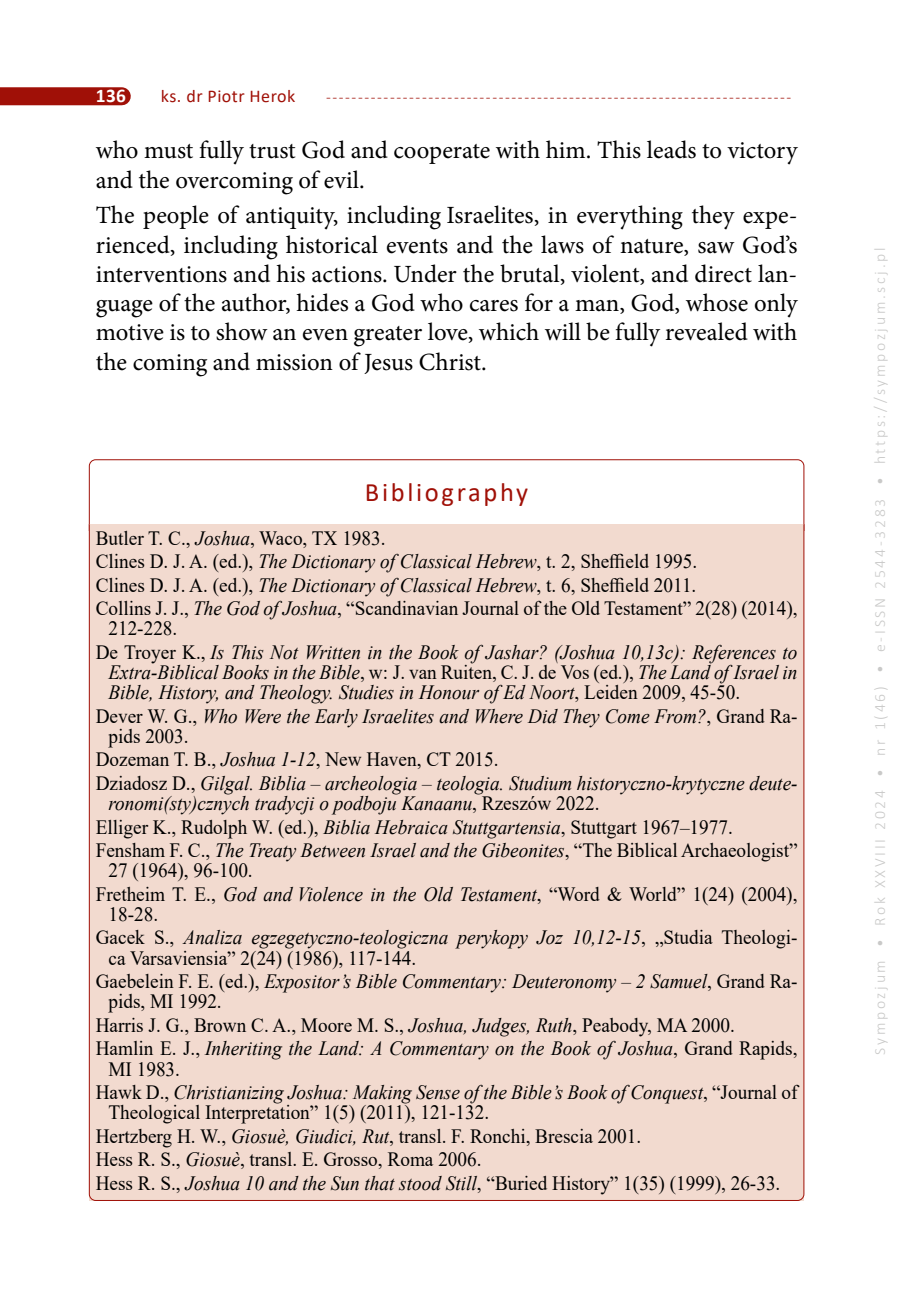
<style>
.page{position:relative;width:906px;height:1302px;background:#fff}
.page>*{position:absolute;margin:0;border:0;box-sizing:border-box;transform-origin:0 0}
.t1{font:26.55px "Calibri";letter-spacing:.1em;color:#a01007}
.t2{font:24.75px/29.2px "Minion Pro";color:#000}
.t3{font:20.25px/23.4px "Times New Roman";color:#000;scale:.95 1}
.t4{font:italic 20.25px/23.4px "Times New Roman";color:#000;scale:.95 1}
.t5{font:700 19.35px "Calibri";color:#fff}
.t6{font:18px "Calibri";letter-spacing:.025em;color:#a01007}
.t7{font:300 15.75px "Calibri";color:#a01007}
.t8{font:300 15.75px "Calibri";letter-spacing:.17em;color:#c9c9c8}
.s1{font-style:italic}
.s2{font-style:normal}
</style>
<div class="page">
<div style="left:0;top:87px;width:122px;height:18px;background:#a01007"></div>
<svg style="left:89px;top:459px;width:715px;height:64px"></svg>
<div style="left:89px;top:523px;width:715px;height:677px;background:#f2dacf"></div>
<p class="t5" style="left:96px;top:82px;width:32px">136</p>
<p class="t6" style="left:161px;top:84px;width:136px">ks. dr Piotr Herok</p>
<p class="t7" style="left:326px;top:87px;width:467px">-------------------------------------------------------------------------</p>
<p class="t2" style="left:96px;top:136px;width:704px">who must fully trust God and cooperate with him. This leads to victory and the overcoming of evil.</p>
<p class="t2" style="left:96px;top:201px;width:704px;text-align:justify">The people of antiquity, including Israelites, in everything they expe&shy;rienced, including historical events and the laws of nature, saw God’s interventions and his actions. Under the brutal, violent, and direct lan&shy;guage of the author, hides a God who cares for a man, God, whose only motive is to show an even greater love, which will be fully revealed with the coming and mission of Jesus Christ.</p>
<h1 class="t1" style="left:365px;top:474px;width:165px">Bibliography</h1>
<p class="t3" style="left:96px;top:525px;width:740px">Butler T. C., <span class="s1">Joshua</span>, Waco, TX 1983.<br>Clines D. J. A. (ed.), <span class="s1">The Dictionary of Classical Hebrew</span>, t. 2, Sheffield 1995.<br>Clines D. J. A. (ed.), <span class="s1">The Dictionary of Classical Hebrew</span>, t. 6, Sheffield 2011.<br>Collins J. J., <span class="s1">The God of Joshua</span>, “Scandinavian Journal of the Old Testament” 2(28) (2014),</p>
<p class="t4" style="left:96px;top:616px;width:740px;text-indent:13px"><span class="s2">212-228.<br>De Troyer K.,</span> Is This Not Written in the Book of Jashar? (Joshua 10,13c): References to</p>
<p class="t4" style="left:108px;top:661px;width:727px;line-height:20.2px">Extra-Biblical Books in the Bible<span class="s2">, w: J. van Ruiten, C. J. de Vos (ed.),</span> The Land of Israel in<br>Bible, History, and Theology. Studies in Honour of Ed Noort<span class="s2">, Leiden 2009, 45-50.</span></p>
<p class="t4" style="left:108px;top:705px;width:727px;line-height:20.2px;text-indent:-13px"><span class="s2">Dever W. G.,</span> Who Were the Early Israelites and Where Did They Come From?<span class="s2">, Grand Ra&shy;pids 2003.</span></p>
<p class="t4" style="left:96px;top:747px;width:740px"><span class="s2">Dozeman T. B.,</span> Joshua 1-12<span class="s2">, New Haven, CT 2015.<br>Dziadosz D.,</span> Gilgal. Biblia – archeologia – teologia. Studium historyczno-krytyczne deute-</p>
<p class="t4" style="left:96px;top:791px;width:740px;text-indent:13px">ronomi(sty)cznych tradycji o podboju Kanaanu<span class="s2">, Rzeszów 2022.<br>Elliger K., Rudolph W. (ed.),</span> Biblia Hebraica Stuttgartensia<span class="s2">, Stuttgart 1967–1977.<br>Fensham F. C.,</span> The Treaty Between Israel and the Gibeonites<span class="s2">, “The Biblical Archaeologist”</span></p>
<p class="t3" style="left:96px;top:858px;width:740px;text-indent:13px">27 (1964), 96-100.<br>Fretheim T. E., <span class="s1">God and Violence in the Old Testament</span>, “Word &amp; World” 1(24) (2004),</p>
<p class="t4" style="left:96px;top:901px;width:740px;text-indent:13px"><span class="s2">18-28.<br>Gacek S.,</span> Analiza egzegetyczno-teologiczna perykopy Joz 10,12-15<span class="s2">, „Studia Theologi-</span></p>
<p class="t3" style="left:96px;top:945px;width:740px;text-indent:13px">ca Varsaviensia” 2(24) (1986), 117-144.<br>Gaebelein F. E. (ed.), <span class="s1">Expositor’s Bible Commentary: Deuteronomy – 2 Samuel</span>, Grand Ra-</p>
<p class="t3" style="left:96px;top:989px;width:740px;text-indent:13px">pids, MI 1992.<br>Harris J. G., Brown C. A., Moore M. S., <span class="s1">Joshua, Judges, Ruth</span>, Peabody, MA 2000.<br>Hamlin E. J., <span class="s1">Inheriting the Land: A Commentary on the Book of Joshua</span>, Grand Rapids,</p>
<p class="t4" style="left:96px;top:1056px;width:740px;text-indent:13px"><span class="s2">MI 1983.<br>Hawk D.,</span> Christianizing Joshua: Making Sense of the Bible’s Book of Conquest<span class="s2">, “Journal of</span></p>
<p class="t3" style="left:96px;top:1099px;width:722px;text-indent:13px">Theological Interpretation” 1(5) (2011), 121-132.<br>Hertzberg H. W., <span class="s1">Giosuè, Giudici, Rut</span>, transl. F. Ronchi, Brescia 2001.<br>Hess R. S., <span class="s1">Giosuè</span>, transl. E. Grosso, Roma 2006.<br>Hess R. S., <span class="s1">Joshua 10 and the Sun that stood Still</span>, “Buried History” 1(35) (1999), 26-33.</p>
<p class="t8" style="left:870px;top:1054px;width:808px;rotate:-90deg">Sympozjum • Rok XXVIII 2024 • nr 1(46) • e-ISSN 2544-3283 • https://sympozjum.scj.pl</p>
</div>
